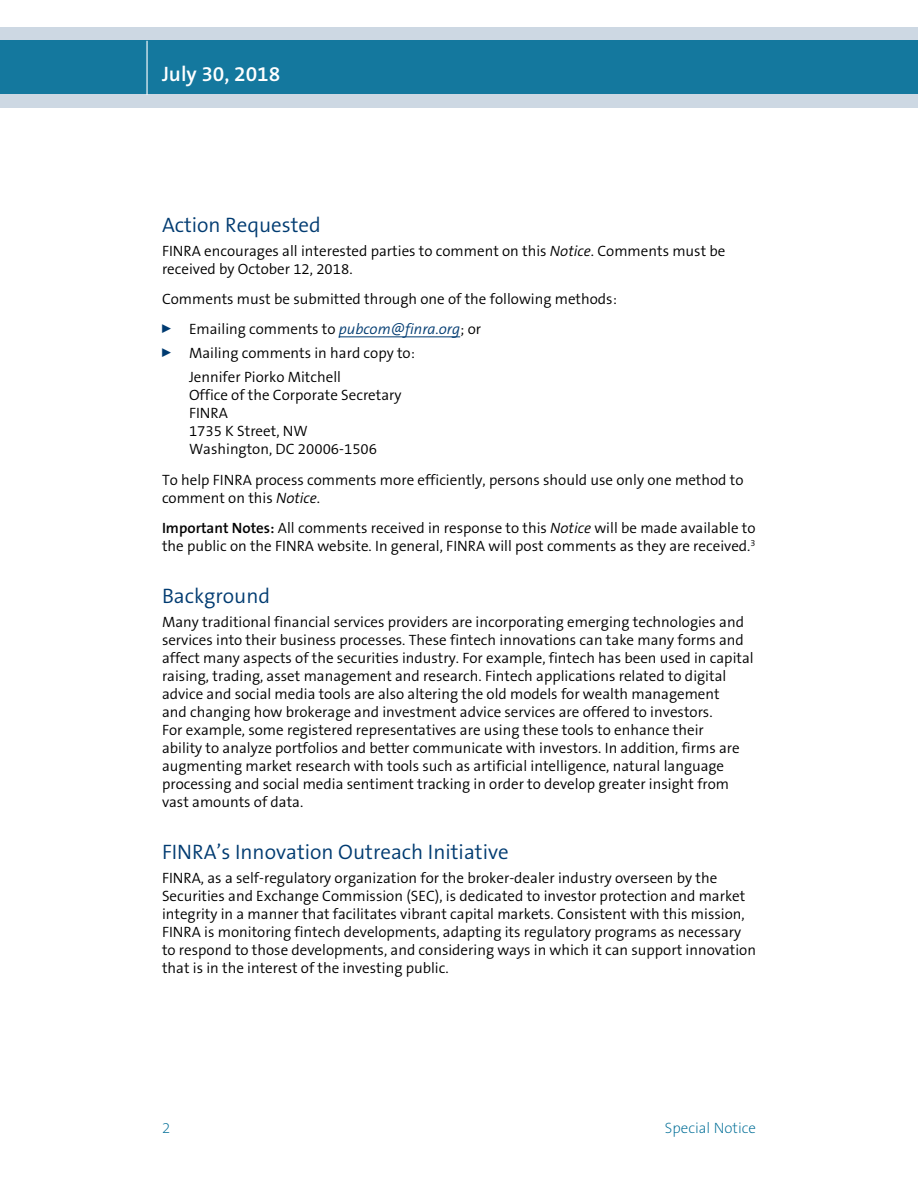
<style>
.page{position:relative;width:918px;height:1188px;background:#fff}
.page>*{position:absolute;margin:0;border:0;box-sizing:border-box;transform-origin:0 0}
.t1{font:300 21px "The Sans B4";color:#003b71}
.t2{font:600 21px "The Sans B6";color:#fff}
.t3{font:300 15px/18px "The Sans B4";color:#000}
.t4{font:200 15px "The Sans B2";color:#006e97}
.s1{font-style:italic}
.s2{font-style:italic;color:#003b71}
.s3{font-family:"The Sans B6";font-weight:600}
</style>
<div class="page">
<div style="left:0;top:27px;width:918px;height:81px;background:#cdd8e3"></div>
<div style="left:0;top:40px;width:918px;height:54px;background:#14789e"></div>
<hr style="left:146px;top:41px;width:2px;height:54px;background:#fff">
<hr style="left:339px;top:336px;width:121px;height:1px;background:#003b71">
<h1 class="t2" style="left:162px;top:63px;width:120px">July 30, 2018</h1>
<h1 class="t1" style="left:162px;top:213px;width:160px">Action Requested</h1>
<p class="t3" style="left:162px;top:242px;width:565px">FINRA encourages all interested parties to comment on this <span class="s1">Notice</span>. Comments must be received by October 12, 2018.</p>
<p class="t3" style="left:162px;top:284px;width:456px;line-height:30px">Comments must be submitted through one of the following methods:<br><sup>0</sup> Emailing comments to <span class="s2">pubcom@finra.org</span>; or</p>
<p class="t3" style="left:189px;top:341px;width:227px;line-height:24px;text-indent:-27px"><sup>0</sup> Mailing comments in hard copy to:<br>Jennifer Piorko Mitchell</p>
<p class="t3" style="left:189px;top:386px;width:214px">Office of the Corporate Secretary<br>FINRA<br>1735 K Street, NW<br>Washington, DC 20006-1506</p>
<p class="t3" style="left:162px;top:471px;width:583px">To help FINRA process comments more efficiently, persons should use only one method to comment on this <span class="s1">Notice</span>.</p>
<p class="t3" style="left:162px;top:519px;width:595px"><span class="s3">Important Notes:</span> All comments received in response to this <span class="s1">Notice</span> will be made available to the public on the FINRA website. In general, FINRA will post comments as they are received.<sup>3</sup></p>
<h1 class="t1" style="left:162px;top:585px;width:110px">Background</h1>
<p class="t3" style="left:162px;top:614px;width:593px">Many traditional financial services providers are incorporating emerging technologies and services into their business processes. These fintech innovations can take many forms and affect many aspects of the securities industry. For example, fintech has been used in capital raising, trading, asset management and research. Fintech applications related to digital advice and social media tools are also altering the old models for wealth management<br>and changing how brokerage and investment advice services are offered to investors.<br>For example, some registered representatives are using these tools to enhance their<br>ability to analyze portfolios and better communicate with investors. In addition, firms are augmenting market research with tools such as artificial intelligence, natural language processing and social media sentiment tracking in order to develop greater insight from vast amounts of data.</p>
<h1 class="t1" style="left:162px;top:841px;width:348px">FINRA’s Innovation Outreach Initiative</h1>
<p class="t3" style="left:162px;top:870px;width:596px">FINRA, as a self-regulatory organization for the broker-dealer industry overseen by the Securities and Exchange Commission (SEC), is dedicated to investor protection and market integrity in a manner that facilitates vibrant capital markets. Consistent with this mission, FINRA is monitoring fintech developments, adapting its regulatory programs as necessary to respond to those developments, and considering ways in which it can support innovation that is in the interest of the investing public.</p>
<p class="t4" style="left:162px;top:1120px;width:10px">2</p>
<p class="t4" style="left:665px;top:1120px;width:93px">Special Notice</p>
</div>
